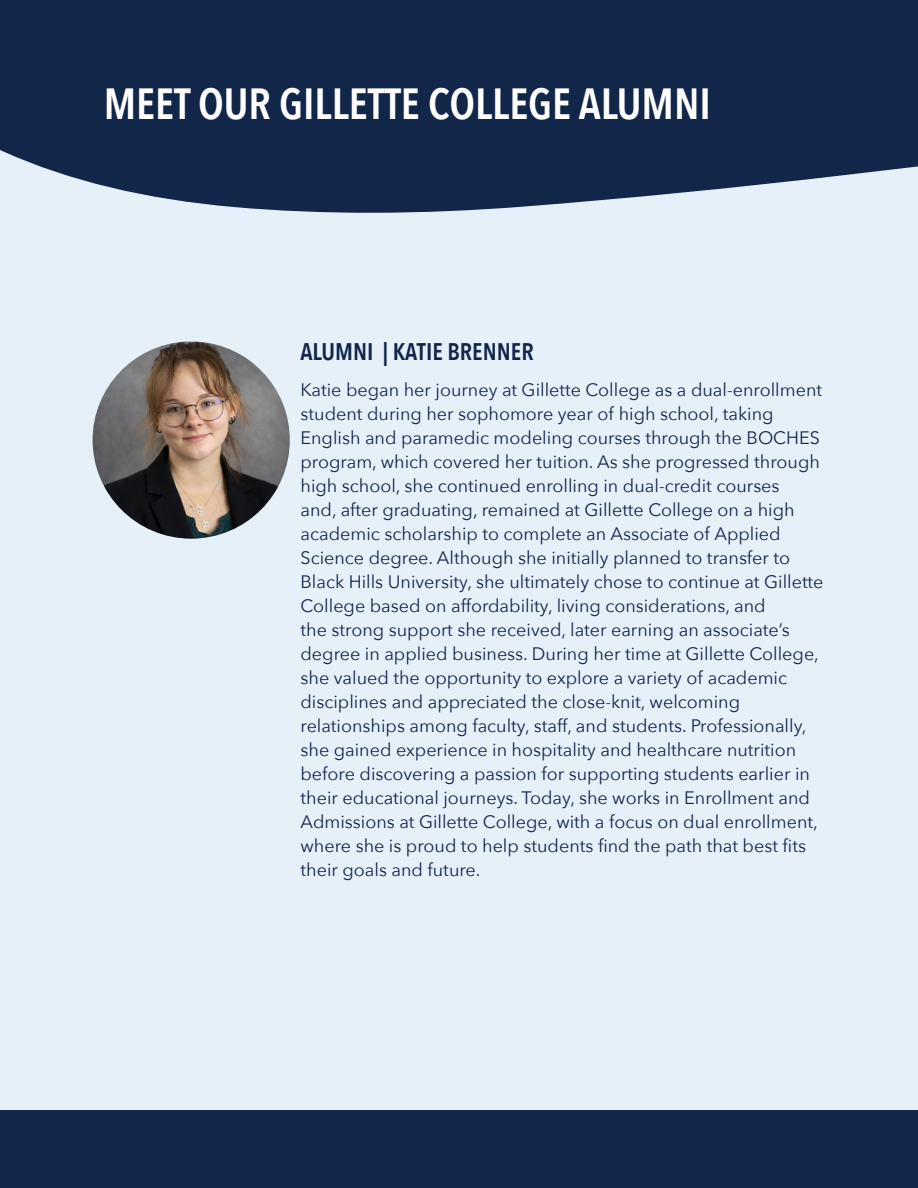
<style>
.page{position:relative;width:918px;height:1188px;background:#fff}
.page>*{position:absolute;margin:0;border:0;box-sizing:border-box;transform-origin:0 0}
.t1{font:600 43.5px "Avenir Next Condensed";color:#fff}
.t2{font:600 24px "Avenir Next Condensed";color:#12264a}
.t3{font:18px/24px "Avenir Next";color:#12264a}
</style>
<div class="page">
<div style="left:0;top:39px;width:918px;height:1149px;background:#e6f0f9"></div>
<svg style="left:0;top:0;width:918px;height:213px;background:#243759"></svg>
<div style="left:0;top:1110px;width:918px;height:78px;background:#12264a"></div>
<img style="left:93px;top:342px;width:197px;height:197px;border-radius:97px">
<p class="t1" style="left:104px;top:66px;width:609px">MEET OUR GILLETTE COLLEGE ALUMNI</p>
<p class="t2" style="left:300px;top:330px;width:235px">ALUMNI | KATIE BRENNER</p>
<p class="t3" style="left:301px;top:377px;width:525px">Katie began her journey at Gillette College as a dual-enrollment student during her sophomore year of high school, taking English and paramedic modeling courses through the BOCHES program, which covered her tuition. As she progressed through high school, she continued enrolling in dual-credit courses<br>and, after graduating, remained at Gillette College on a high academic scholarship to complete an Associate of Applied Science degree. Although she initially planned to transfer to Black Hills University, she ultimately chose to continue at Gillette College based on affordability, living considerations, and<br>the strong support she received, later earning an associate’s degree in applied business. During her time at Gillette College, she valued the opportunity to explore a variety of academic disciplines and appreciated the close-knit, welcoming relationships among faculty, staff, and students. Professionally, she gained experience in hospitality and healthcare nutrition before discovering a passion for supporting students earlier in their educational journeys. Today, she works in Enrollment and Admissions at Gillette College, with a focus on dual enrollment, where she is proud to help students find the path that best fits their goals and future.</p>
</div>
